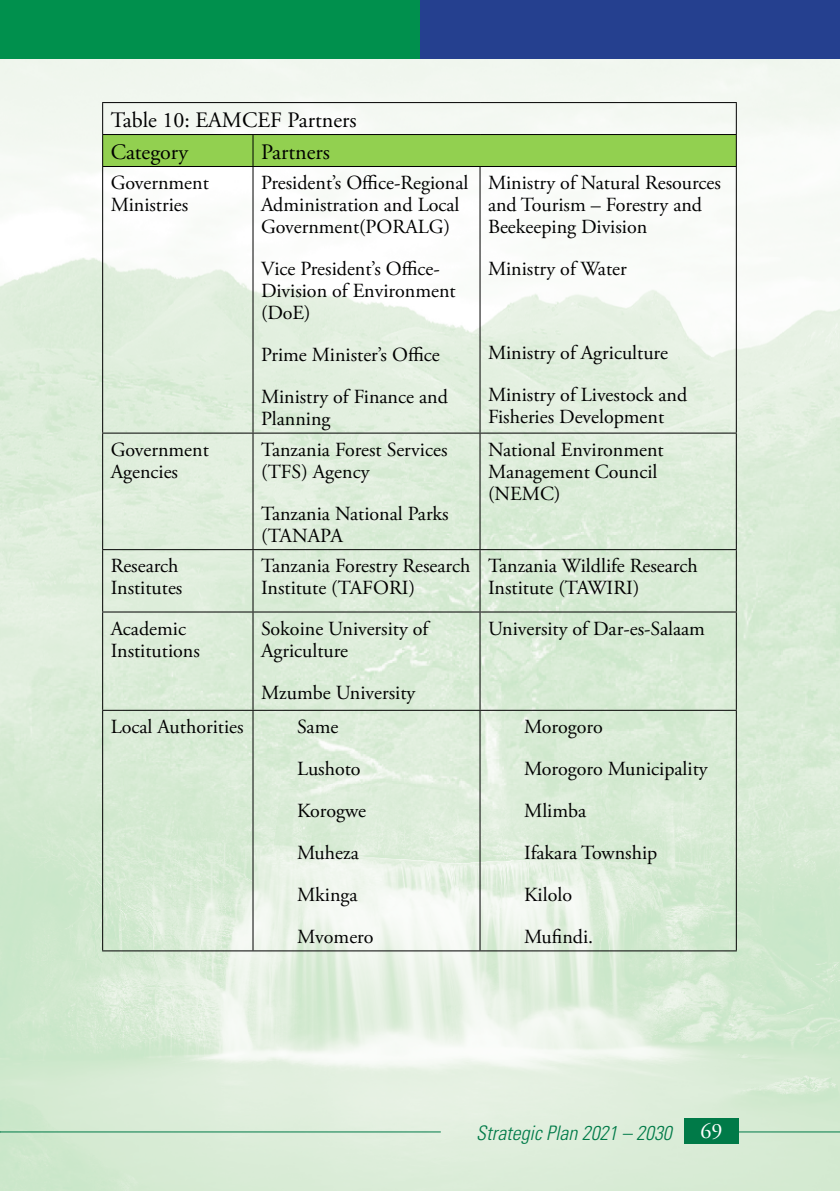
<style>
.page{position:relative;width:840px;height:1191px;background:#fff}
.page>*{position:absolute;margin:0;border:0;box-sizing:border-box;transform-origin:0 0}
.t1{font:22px/32px "Adobe Garamond Pro";color:#000}
.t2{font:22px "Adobe Garamond Pro";color:#fff}
.t3{font:20px/22px "Adobe Garamond Pro";color:#000}
.t4{font:italic 300 condensed 20px "Univers";color:#007a48}
</style>
<div class="page">
<img style="left:0;top:59px;width:839px;height:1132px">
<hr style="left:0;top:1131px;width:440px;height:1px;background:#007a48">
<hr style="left:729px;top:1131px;width:110px;height:1px;background:#007a48">
<div style="left:684px;top:1118px;width:54px;height:25px;background:#007a48"></div>
<div style="left:0;top:0;width:420px;height:59px;background:#00904d"></div>
<div style="left:420px;top:0;width:419px;height:59px;background:#25408f"></div>
<div style="left:103px;top:135px;width:632px;height:31px;background:#92d050"></div>
<hr style="left:102px;top:102px;width:151px;height:1px;background:#000">
<hr style="left:102px;top:103px;width:1px;height:31px;background:#000">
<hr style="left:253px;top:102px;width:227px;height:1px;background:#000">
<hr style="left:480px;top:102px;width:256px;height:1px;background:#000">
<hr style="left:735px;top:103px;width:1px;height:31px;background:#000">
<hr style="left:102px;top:134px;width:151px;height:1px;background:#000">
<hr style="left:102px;top:135px;width:1px;height:31px;background:#000">
<hr style="left:253px;top:134px;width:227px;height:1px;background:#000">
<hr style="left:252px;top:135px;width:1px;height:31px;background:#000">
<hr style="left:480px;top:134px;width:256px;height:1px;background:#000">
<hr style="left:735px;top:135px;width:1px;height:31px;background:#000">
<hr style="left:102px;top:166px;width:151px;height:1px;background:#000">
<hr style="left:102px;top:167px;width:1px;height:265px;background:#000">
<hr style="left:253px;top:166px;width:227px;height:1px;background:#000">
<hr style="left:252px;top:167px;width:1px;height:265px;background:#000">
<hr style="left:480px;top:166px;width:256px;height:1px;background:#000">
<hr style="left:479px;top:167px;width:1px;height:265px;background:#000">
<hr style="left:735px;top:167px;width:1px;height:265px;background:#000">
<hr style="left:102px;top:432px;width:151px;height:1px;background:#000">
<hr style="left:102px;top:433px;width:1px;height:116px;background:#000">
<hr style="left:253px;top:432px;width:227px;height:1px;background:#000">
<hr style="left:252px;top:433px;width:1px;height:116px;background:#000">
<hr style="left:480px;top:432px;width:256px;height:1px;background:#000">
<hr style="left:479px;top:433px;width:1px;height:116px;background:#000">
<hr style="left:735px;top:433px;width:1px;height:116px;background:#000">
<hr style="left:102px;top:549px;width:151px;height:1px;background:#000">
<hr style="left:102px;top:550px;width:1px;height:61px;background:#000">
<hr style="left:253px;top:549px;width:227px;height:1px;background:#000">
<hr style="left:252px;top:550px;width:1px;height:61px;background:#000">
<hr style="left:480px;top:549px;width:256px;height:1px;background:#000">
<hr style="left:479px;top:550px;width:1px;height:61px;background:#000">
<hr style="left:735px;top:550px;width:1px;height:61px;background:#000">
<hr style="left:102px;top:611px;width:151px;height:1px;background:#000">
<hr style="left:102px;top:612px;width:1px;height:98px;background:#000">
<hr style="left:253px;top:611px;width:227px;height:1px;background:#000">
<hr style="left:252px;top:612px;width:1px;height:98px;background:#000">
<hr style="left:480px;top:611px;width:256px;height:1px;background:#000">
<hr style="left:479px;top:612px;width:1px;height:98px;background:#000">
<hr style="left:735px;top:612px;width:1px;height:98px;background:#000">
<hr style="left:102px;top:710px;width:151px;height:1px;background:#000">
<hr style="left:102px;top:711px;width:1px;height:239px;background:#000">
<hr style="left:253px;top:710px;width:227px;height:1px;background:#000">
<hr style="left:252px;top:711px;width:1px;height:239px;background:#000">
<hr style="left:480px;top:710px;width:256px;height:1px;background:#000">
<hr style="left:479px;top:711px;width:1px;height:239px;background:#000">
<hr style="left:735px;top:711px;width:1px;height:239px;background:#000">
<hr style="left:102px;top:950px;width:151px;height:1px;background:#000">
<hr style="left:253px;top:950px;width:227px;height:1px;background:#000">
<hr style="left:480px;top:950px;width:256px;height:1px;background:#000">
<p class="t1" style="left:111px;top:104px;width:247px">Table 10: EAMCEF Partners<br>Category</p>
<p class="t1" style="left:261px;top:136px;width:70px">Partners</p>
<p class="t3" style="left:111px;top:172px;width:100px">Government<br>Ministries</p>
<p class="t3" style="left:261px;top:172px;width:209px">President’s Office-Regional<br>Administration and Local<br>Government(PORALG)</p>
<p class="t3" style="left:261px;top:258px;width:196px">Vice President’s Office-<br>Division of Environment (DoE)</p>
<p class="t3" style="left:261px;top:334px;width:188px;line-height:42px">Prime Minister’s Office<br>Ministry of Finance and</p>
<p class="t3" style="left:261px;top:408px;width:71px">Planning</p>
<p class="t3" style="left:111px;top:439px;width:100px">Government<br>Agencies</p>
<p class="t3" style="left:261px;top:439px;width:188px">Tanzania Forest Services (TFS) Agency</p>
<p class="t3" style="left:261px;top:503px;width:189px">Tanzania National Parks (TANAPA</p>
<p class="t3" style="left:488px;top:172px;width:234px">Ministry of Natural Resources and Tourism – Forestry and<br>Beekeeping Division</p>
<p class="t3" style="left:488px;top:258px;width:140px">Ministry of Water</p>
<p class="t3" style="left:488px;top:332px;width:201px;line-height:42px">Ministry of Agriculture<br>Ministry of Livestock and</p>
<p class="t3" style="left:488px;top:406px;width:177px">Fisheries Development</p>
<p class="t3" style="left:488px;top:439px;width:177px">National Environment<br>Management Council (NEMC)</p>
<p class="t3" style="left:111px;top:555px;width:73px">Research<br>Institutes</p>
<p class="t3" style="left:261px;top:555px;width:211px">Tanzania Forestry Research<br>Institute (TAFORI)</p>
<p class="t3" style="left:488px;top:555px;width:211px">Tanzania Wildlife Research<br>Institute (TAWIRI)</p>
<p class="t3" style="left:111px;top:618px;width:91px">Academic<br>Institutions</p>
<p class="t3" style="left:261px;top:618px;width:169px">Sokoine University of<br>Agriculture</p>
<p class="t3" style="left:261px;top:682px;width:156px">Mzumbe University</p>
<p class="t3" style="left:488px;top:618px;width:218px">University of Dar-es-Salaam</p>
<p class="t3" style="left:111px;top:716px;width:134px">Local Authorities</p>
<p class="t3" style="left:297px;top:706px;width:78px;line-height:42px">Same<br>Lushoto<br>Korogwe<br>Muheza<br>Mkinga<br>Mvomero</p>
<p class="t3" style="left:524px;top:706px;width:185px;line-height:42px">Morogoro<br>Morogoro Municipality<br>Mlimba<br>Ifakara Township<br>Kilolo<br>Mufindi.</p>
<p class="t4" style="left:476px;top:1121px;width:197px">Strategic Plan 2021 – 2030</p>
<p class="t2" style="left:700px;top:1117px;width:23px">69</p>
</div>
